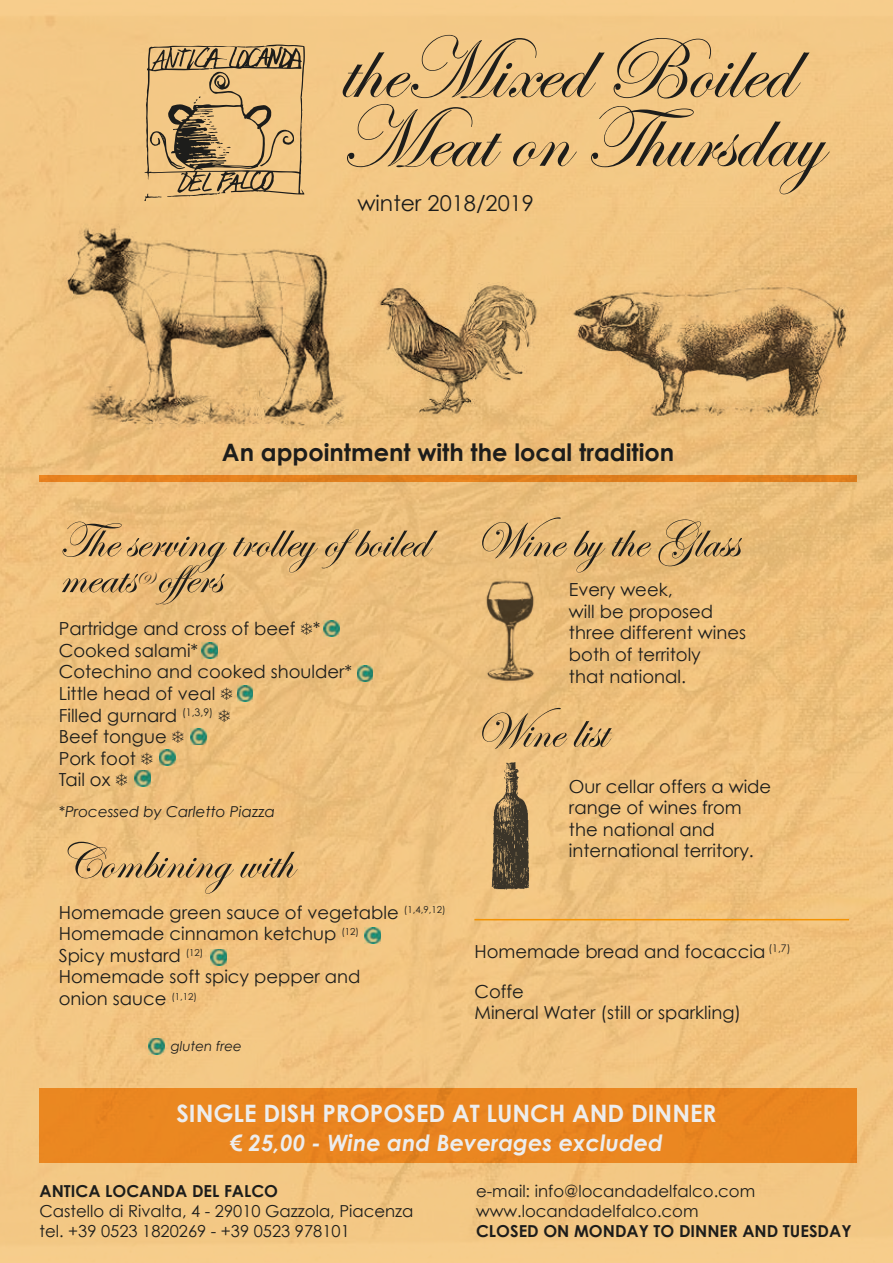
<style>
.page{position:relative;width:893px;height:1263px;background:#fff}
.page>*{position:absolute;margin:0;border:0;box-sizing:border-box;transform-origin:0 0}
.t1{font:88.5px/69px "Edwardian Script ITC";color:#1d1d1b}
.t2{font:51px/36px "Edwardian Script ITC";color:#1d1d1b}
.t3{font:700 24px "Century Gothic";color:#1d1d1b}
.t4{font:700 24px "Century Gothic";color:#ededed}
.t5{font:italic 700 22.5px "Century Gothic";color:#ededed}
.t6{font:21.9px "Century Gothic";color:#1d1d1b}
.t7{font:18px/21.6px "Century Gothic";color:#1d1d1b}
.t8{font:16.5px/19.8px "Century Gothic";color:#1d1d1b}
.t9{font:700 16.5px "Century Gothic";color:#1d1d1b}
.t10{font:15.75px "Edwardian Script ITC";color:#1d1d1b}
.t11{font:italic 15px "Century Gothic";color:#1d1d1b}
.t12{font:italic 13.5px "Century Gothic";color:#1d1d1b}
</style>
<div class="page">
<div style="left:0;top:0;width:893px;height:1263px;background:linear-gradient(to right,#f0c481,#f0c37f)"></div>
<svg style="left:144px;top:45px;width:161px;height:156px;background:#c4a26e"></svg>
<hr style="left:474px;top:919px;width:375px;height:1px;background:#f39200">
<div style="left:40px;top:1089px;width:816px;height:74px;background:#ea8621"></div>
<div style="left:40px;top:475px;width:816px;height:7px;background:#e3801e"></div>
<img style="left:46px;top:207px;width:826px;height:241px">
<img style="left:149px;top:1038px;width:16px;height:16px">
<img style="left:365px;top:927px;width:16px;height:16px">
<img style="left:211px;top:949px;width:16px;height:16px">
<img style="left:323px;top:620px;width:16px;height:16px">
<img style="left:202px;top:643px;width:16px;height:15px">
<img style="left:357px;top:666px;width:16px;height:16px">
<img style="left:237px;top:685px;width:16px;height:16px">
<img style="left:191px;top:729px;width:15px;height:16px">
<img style="left:159px;top:750px;width:16px;height:15px">
<img style="left:135px;top:770px;width:16px;height:16px">
<img style="left:477px;top:575px;width:66px;height:110px">
<img style="left:488px;top:756px;width:45px;height:135px">
<h1 class="t1" style="left:339px;top:39px;width:484px">theMixed Boiled<br>Meat on Thursday</h1>
<p class="t6" style="left:357px;top:190px;width:178px">winter 2018/2019</p>
<h3 class="t3" style="left:222px;top:437px;width:454px">An appointment with the local tradition</h3>
<h2 class="t2" style="left:59px;top:524px;width:371px">The serving trolley ofboiled meats offers</h2>
<p class="t10" style="left:135px;top:569px;width:23px">(9)</p>
<p class="t7" style="left:59px;top:617px;width:295px">Partridge and cross of beef ❄*<br>Cooked salami*<br>Cotechino and cooked shoulder*<br>Little head of veal ❄<br>Filled gurnard <sup>(1,3,9)</sup> ❄<br>Beef tongue ❄<br>Pork foot ❄<br>Tail ox ❄</p>
<p class="t11" style="left:59px;top:803px;width:218px">*Processed by Carletto Piazza</p>
<h2 class="t2" style="left:59px;top:846px;width:236px">Combining with</h2>
<p class="t7" style="left:59px;top:901px;width:388px">Homemade green sauce of vegetable <sup>(1,4,9,12)<br></sup>Homemade cinnamon ketchup <sup>(12)<br></sup>Spicy mustard <sup>(12)<br></sup>Homemade soft spicy pepper and<br>onion sauce <sup>(1,12)</sup></p>
<p class="t12" style="left:171px;top:1038px;width:73px">gluten free</p>
<h2 class="t2" style="left:474px;top:524px;width:266px">Wine by the Glass</h2>
<p class="t7" style="left:569px;top:578px;width:179px">Every week,<br>will be proposed three different wines both of territoly<br>that national.</p>
<h2 class="t2" style="left:474px;top:715px;width:134px">Wine list</h2>
<p class="t7" style="left:569px;top:775px;width:204px">Our cellar offers a wide range of wines from the national and international territory.</p>
<p class="t7" style="left:474px;top:941px;width:318px">Homemade bread and focaccia <sup>(1,7)</sup></p>
<p class="t7" style="left:474px;top:980px;width:268px">Coffe<br>Mineral Water (still or sparkling)</p>
<h3 class="t4" style="left:176px;top:1098px;width:542px">SINGLE DISH PROPOSED AT LUNCH AND DINNER</h3>
<p class="t5" style="left:230px;top:1128px;width:435px">€ 25,00 - Wine and Beverages excluded</p>
<p class="t9" style="left:40px;top:1181px;width:240px">ANTICA LOCANDA DEL FALCO</p>
<p class="t8" style="left:40px;top:1201px;width:375px">Castello di Rivalta, 4 - 29010 Gazzola, Piacenza tel. +39 0523 1820269 - +39 0523 978101</p>
<p class="t8" style="left:476px;top:1181px;width:281px">e-mail: info@locandadelfalco.com www.locandadelfalco.com</p>
<p class="t9" style="left:476px;top:1220px;width:377px">CLOSED ON MONDAY TO DINNER AND TUESDAY</p>
</div>
